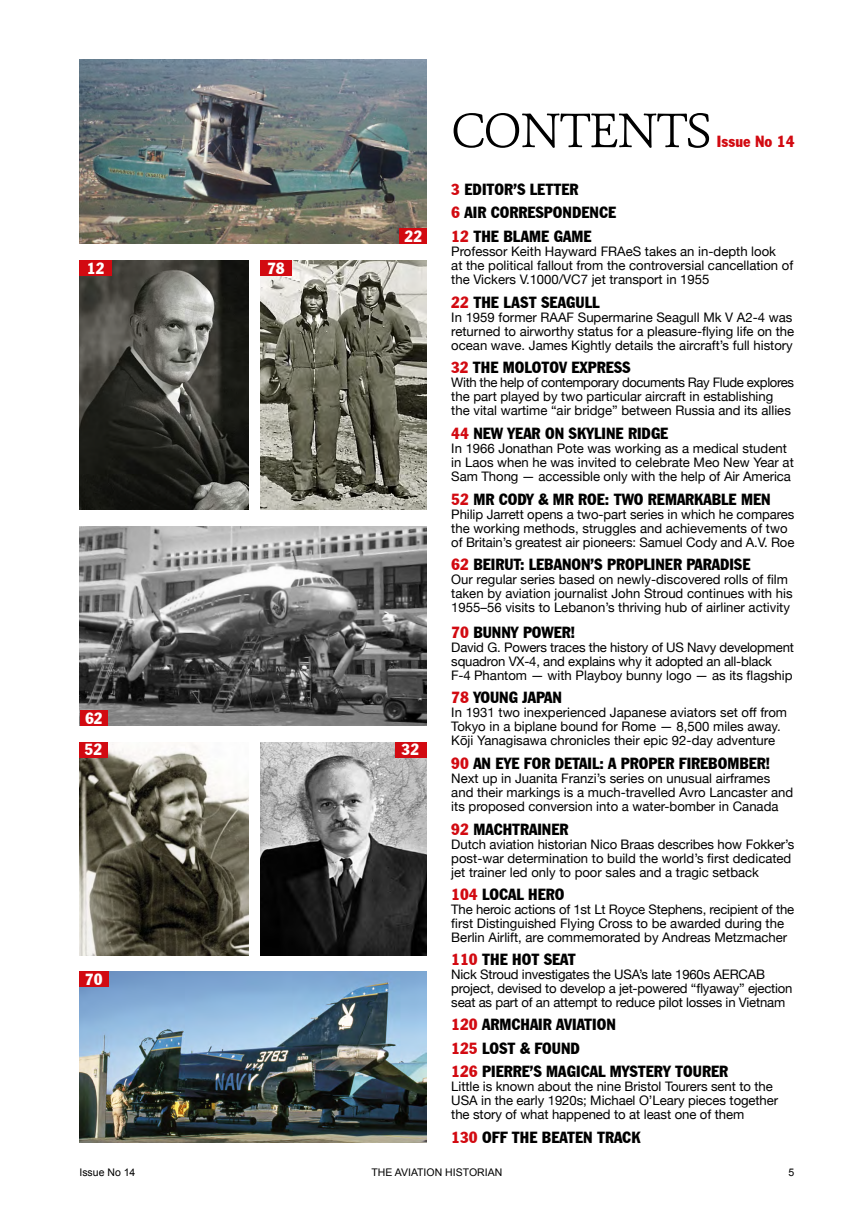
<style>
.page{position:relative;width:844px;height:1216px;background:#fff}
.page>*{position:absolute;margin:0;border:0;box-sizing:border-box;transform-origin:0 0}
.t1{font:300 50.75px "Ashbury";letter-spacing:-.04em;color:#000}
.t2{font:condensed 15.75px "Franklin Gothic BT";color:#000}
.t3{font:condensed 15.75px "Franklin Gothic BT";color:#fff}
.t4{font:condensed 15.75px "Franklin Gothic BT";color:#d20a11}
.t5{font:13.12px/14px "Helvetica Neue";color:#000}
.t6{font:10.5px "Arial";color:#000}
.s1{color:#d20a11}
</style>
<div class="page">
<img style="left:79px;top:971px;width:347px;height:171px">
<img style="left:79px;top:59px;width:348px;height:185px">
<div style="left:400px;top:229px;width:27px;height:15px;background:#d20a11"></div>
<img style="left:260px;top:261px;width:167px;height:248px">
<img style="left:79px;top:261px;width:169px;height:248px">
<div style="left:79px;top:261px;width:33px;height:15px;background:#d20a11"></div>
<div style="left:260px;top:261px;width:32px;height:15px;background:#d20a11"></div>
<img style="left:79px;top:526px;width:348px;height:199px">
<div style="left:80px;top:710px;width:28px;height:15px;background:#d20a11"></div>
<div style="left:79px;top:971px;width:30px;height:15px;background:#d20a11"></div>
<img style="left:260px;top:742px;width:166px;height:213px">
<img style="left:79px;top:742px;width:169px;height:213px">
<div style="left:79px;top:742px;width:29px;height:15px;background:#d20a11"></div>
<div style="left:394px;top:742px;width:32px;height:15px;background:#d20a11"></div>
<p class="t3" style="left:87px;top:258px;width:19px">12</p>
<p class="t3" style="left:267px;top:258px;width:19px">78</p>
<p class="t3" style="left:404px;top:226px;width:19px">22</p>
<p class="t3" style="left:85px;top:708px;width:19px">62</p>
<p class="t3" style="left:84px;top:739px;width:19px">52</p>
<p class="t3" style="left:401px;top:739px;width:19px">32</p>
<p class="t3" style="left:85px;top:969px;width:19px">70</p>
<p class="t1" style="left:451px;top:98px;width:262px">CONTENTS</p>
<p class="t4" style="left:716px;top:131px;width:79px">Issue No 14</p>
<p class="t2" style="left:451px;top:179px;width:128px"><span class="s1">3</span> EDITOR’S LETTER</p>
<p class="t2" style="left:451px;top:202px;width:166px"><span class="s1">6</span> AIR CORRESPONDENCE</p>
<p class="t2" style="left:451px;top:226px;width:142px"><span class="s1">12</span> THE BLAME GAME</p>
<p class="t5" style="left:451px;top:245px;width:343px">Professor Keith Hayward FRAeS takes an in-depth look<br>at the political fallout from the controversial cancellation of the Vickers V.1000/VC7 jet transport in 1955</p>
<p class="t2" style="left:451px;top:292px;width:149px"><span class="s1">22</span> THE LAST SEAGULL</p>
<p class="t5" style="left:451px;top:311px;width:344px">In 1959 former RAAF Supermarine Seagull Mk V A2-4 was returned to airworthy status for a pleasure-flying life on the ocean wave. James Kightly details the aircraft’s full history</p>
<p class="t2" style="left:451px;top:357px;width:181px"><span class="s1">32</span> THE MOLOTOV EXPRESS</p>
<p class="t5" style="left:451px;top:376px;width:344px">With the help of contemporary documents Ray Flude explores the part played by two particular aircraft in establishing the vital wartime “air bridge” between Russia and its allies</p>
<p class="t2" style="left:451px;top:423px;width:218px"><span class="s1">44</span> NEW YEAR ON SKYLINE RIDGE</p>
<p class="t5" style="left:451px;top:442px;width:344px">In 1966 Jonathan Pote was working as a medical student in Laos when he was invited to celebrate Meo New Year at<br>Sam Thong — accessible only with the help of Air America</p>
<p class="t2" style="left:451px;top:488px;width:321px"><span class="s1">52</span> MR CODY &amp; MR ROE: TWO REMARKABLE MEN</p>
<p class="t5" style="left:451px;top:507px;width:344px">Philip Jarrett opens a two-part series in which he compares the working methods, struggles and achievements of two of Britain’s greatest air pioneers: Samuel Cody and A.V. Roe</p>
<p class="t2" style="left:451px;top:554px;width:300px"><span class="s1">62</span> BEIRUT: LEBANON’S PROPLINER PARADISE</p>
<p class="t5" style="left:451px;top:573px;width:343px">Our regular series based on newly-discovered rolls of film taken by aviation journalist John Stroud continues with his<br>1955–56 visits to Lebanon’s thriving hub of airliner activity</p>
<p class="t2" style="left:451px;top:621px;width:125px"><span class="s1">70</span> BUNNY POWER!</p>
<p class="t5" style="left:451px;top:640px;width:344px">David G. Powers traces the history of US Navy development squadron VX-4, and explains why it adopted an all-black<br>F-4 Phantom — with Playboy bunny logo — as its flagship</p>
<p class="t2" style="left:451px;top:687px;width:112px"><span class="s1">78</span> YOUNG JAPAN</p>
<p class="t5" style="left:451px;top:706px;width:337px">In 1931 two inexperienced Japanese aviators set off from<br>Tokyo in a biplane bound for Rome — 8,500 miles away.<br>Kōji Yanagisawa chronicles their epic 92-day adventure</p>
<p class="t2" style="left:451px;top:753px;width:320px"><span class="s1">90</span> AN EYE FOR DETAIL: A PROPER FIREBOMBER!</p>
<p class="t5" style="left:451px;top:772px;width:343px">Next up in Juanita Franzi’s series on unusual airframes and their markings is a much-travelled Avro Lancaster and its proposed conversion into a water-bomber in Canada</p>
<p class="t2" style="left:451px;top:818px;width:119px"><span class="s1">92</span> MACHTRAINER</p>
<p class="t5" style="left:451px;top:837px;width:344px">Dutch aviation historian Nico Braas describes how Fokker’s post-war determination to build the world’s first dedicated jet trainer led only to poor sales and a tragic setback</p>
<p class="t2" style="left:451px;top:884px;width:114px"><span class="s1">104</span> LOCAL HERO</p>
<p class="t5" style="left:451px;top:903px;width:344px">The heroic actions of 1st Lt Royce Stephens, recipient of the first Distinguished Flying Cross to be awarded during the<br>Berlin Airlift, are commemorated by Andreas Metzmacher</p>
<p class="t2" style="left:451px;top:949px;width:126px"><span class="s1">110</span> THE HOT SEAT</p>
<p class="t5" style="left:451px;top:968px;width:343px">Nick Stroud investigates the USA’s late 1960s AERCAB project, devised to develop a jet-powered “flyaway” ejection seat as part of an attempt to reduce pilot losses in Vietnam</p>
<p class="t2" style="left:451px;top:1013px;width:166px"><span class="s1">120</span> ARMCHAIR AVIATION</p>
<p class="t2" style="left:451px;top:1037px;width:130px"><span class="s1">125</span> LOST &amp; FOUND</p>
<p class="t2" style="left:451px;top:1061px;width:278px"><span class="s1">126</span> PIERRE’S MAGICAL MYSTERY TOURER</p>
<p class="t5" style="left:451px;top:1080px;width:328px">Little is known about the nine Bristol Tourers sent to the<br>USA in the early 1920s; Michael O’Leary pieces together the story of what happened to at least one of them</p>
<p class="t2" style="left:451px;top:1126px;width:190px"><span class="s1">130</span> OFF THE BEATEN TRACK</p>
<p class="t6" style="left:79px;top:1165px;width:58px">Issue No 14</p>
<p class="t6" style="left:371px;top:1165px;width:132px">THE AVIATION HISTORIAN</p>
<p class="t6" style="left:788px;top:1165px;width:7px">5</p>
</div>
